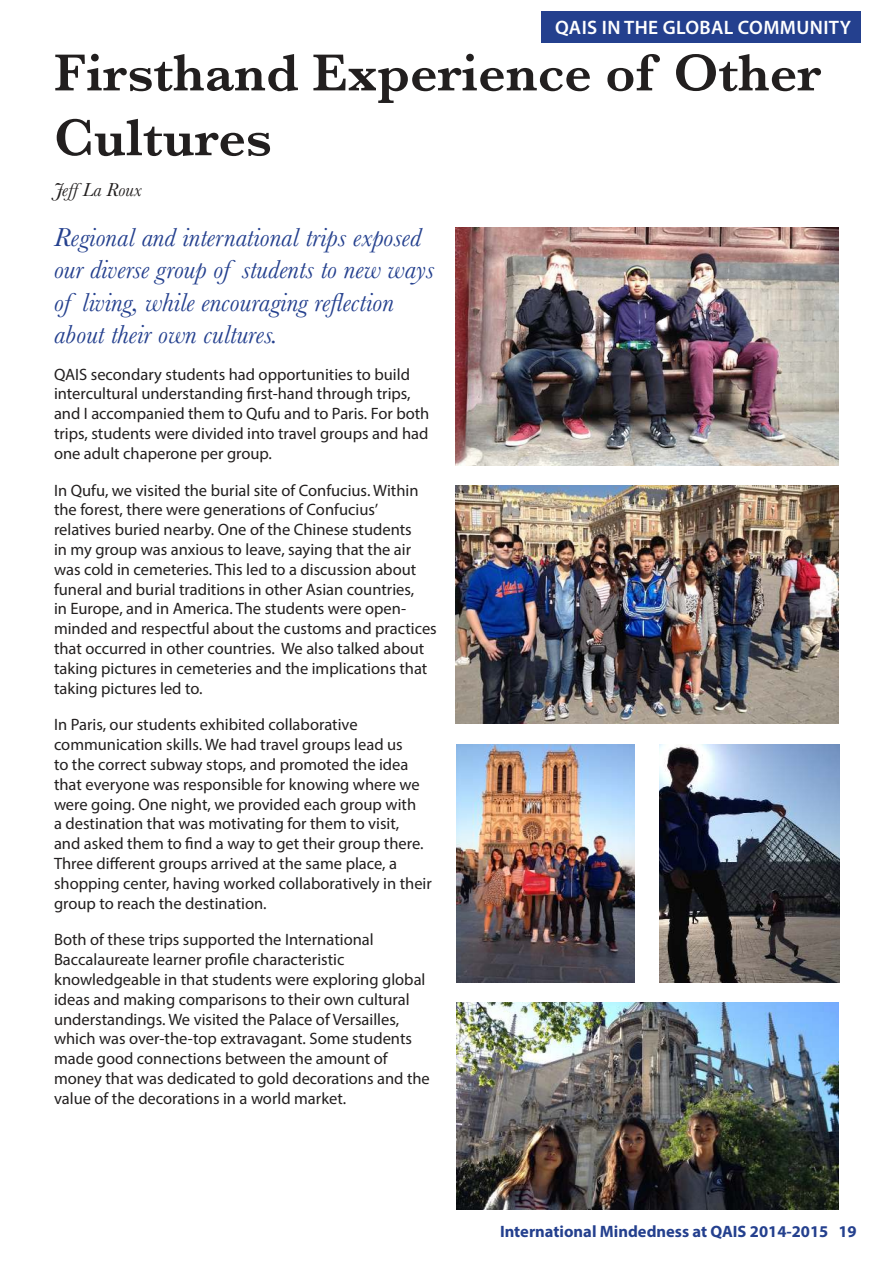
<style>
.page{position:relative;width:893px;height:1263px;background:#fff}
.page>*{position:absolute;margin:0;border:0;box-sizing:border-box;transform-origin:0 0}
.t1{font:600 54px/64.8px "Baskerville";color:#221f1f}
.t2{font:italic 27px/32.4px "Baskerville";color:#24408e}
.t3{font:600 19.5px "Myriad Pro";letter-spacing:.02em;color:#fff}
.t4{font:italic 19.5px "Baskerville";color:#221f1f}
.t5{font:16.5px/19.8px "Myriad Pro";color:#221f1f}
.t6{font:700 16.5px "Myriad Pro";color:#24408e}
</style>
<div class="page">
<div style="left:541px;top:11px;width:320px;height:32px;background:#24408e"></div>
<img style="left:455px;top:228px;width:384px;height:237px">
<img style="left:457px;top:745px;width:178px;height:237px">
<img style="left:455px;top:486px;width:384px;height:237px">
<img style="left:456px;top:1002px;width:383px;height:207px">
<img style="left:659px;top:745px;width:181px;height:237px">
<p class="t3" style="left:555px;top:20px;width:297px">QAIS IN THE GLOBAL COMMUNITY</p>
<h1 class="t1" style="left:54px;top:44px;width:768px">Firsthand Experience of Other<br>Cultures</h1>
<p class="t4" style="left:54px;top:176px;width:89px">JefLa Roux</p>
<h2 class="t2" style="left:54px;top:224px;width:382px">Regional and international trips exposed our diverse group of students to new ways of living, while encouraging relection about their own cultures.</h2>
<p class="t5" style="left:54px;top:365px;width:377px">QAIS secondary students had opportunities to build intercultural understanding irst-hand through trips, and I accompanied them to Qufu and to Paris. For both trips, students were divided into travel groups and had one adult chaperone per group.</p>
<p class="t5" style="left:54px;top:481px;width:384px">In Qufu, we visited the burial site of Confucius. Within the forest, there were generations of Confucius’ relatives buried nearby. One of the Chinese students<br>in my group was anxious to leave, saying that the air was cold in cemeteries. This led to a discussion about funeral and burial traditions in other Asian countries,<br>in Europe, and in America. The students were open&shy;minded and respectful about the customs and practices that occurred in other countries. We also talked about taking pictures in cemeteries and the implications that taking pictures led to.</p>
<p class="t5" style="left:54px;top:716px;width:379px">In Paris, our students exhibited collaborative communication skills. We had travel groups lead us<br>to the correct subway stops, and promoted the idea that everyone was responsible for knowing where we were going. One night, we provided each group with<br>a destination that was motivating for them to visit,<br>and asked them to ind a way to get their group there.<br>Three diferent groups arrived at the same place, a shopping center, having worked collaboratively in their group to reach the destination.</p>
<p class="t5" style="left:54px;top:931px;width:377px">Both of these trips supported the International Baccalaureate learner proile characteristic knowledgeable in that students were exploring global ideas and making comparisons to their own cultural understandings. We visited the Palace of Versailles, which was over-the-top extravagant. Some students made good connections between the amount of money that was dedicated to gold decorations and the value of the decorations in a world market.</p>
<p class="t6" style="left:500px;top:1225px;width:358px">International Mindedness at QAIS 2014-2015 19</p>
</div>
